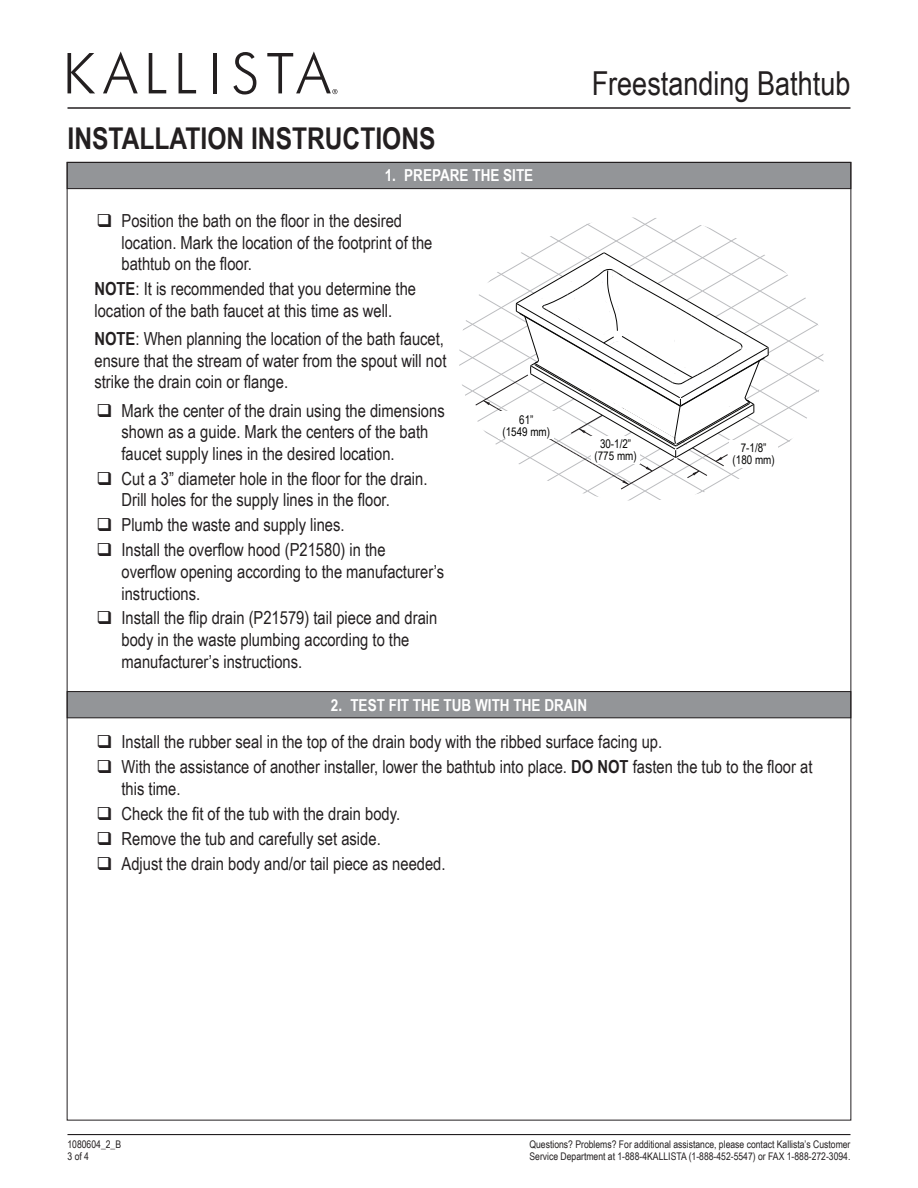
<style>
.page{position:relative;width:918px;height:1188px;background:#fff}
.page>*{position:absolute;margin:0;border:0;box-sizing:border-box;transform-origin:0 0}
.t1{font:33px "Arial Narrow";color:#231f20}
.t2{font:700 30px "Arial Narrow";color:#231f20}
.Install_Steps{font:18px/21.6px "Arial Narrow";color:#231f20}
.Body{font:18px/21.6px "Arial Narrow";color:#231f20}
.t3{font:700 16.5px "Arial Narrow";color:#fff}
.graphic{font:12px/12px "Arial Narrow";color:#050504;text-align:center}
.t4{font:10.5px/12.6px "Arial Narrow";color:#231f20}
.s1{font-weight:700}
</style>
<div class="page">
<svg style="left:68px;top:53px;width:27px;height:40px"></svg>
<svg style="left:103px;top:51px;width:35px;height:42px"></svg>
<svg style="left:149px;top:53px;width:17px;height:40px"></svg>
<svg style="left:179px;top:53px;width:17px;height:40px"></svg>
<hr style="left:213px;top:53px;width:4px;height:40px;background:#231f20">
<svg style="left:233px;top:52px;width:23px;height:42px"></svg>
<svg style="left:267px;top:51px;width:70px;height:43px"></svg>
<hr style="left:68px;top:107px;width:782px;height:2px;background:#231f20">
<hr style="left:68px;top:1134px;width:782px;height:1px;background:#231f20">
<div style="left:67px;top:162px;width:784px;height:27px;background:#939598"></div>
<div style="left:67px;top:162px;width:784px;height:27px;border:1px solid #231f20"></div>
<svg style="left:459px;top:217px;width:365px;height:284px"></svg>
<div style="left:729px;top:440px;width:49px;height:27px;background:#fff"></div>
<svg style="left:475px;top:252px;width:294px;height:238px"></svg>
<div style="left:67px;top:692px;width:784px;height:26px;background:#939598"></div>
<div style="left:67px;top:691px;width:784px;height:27px;border:1px solid #231f20"></div>
<h2 class="t2" style="left:68px;top:115px;width:370px">INSTALLATION INSTRUCTIONS</h2>
<p class="t3" style="left:385px;top:163px;width:150px">1. PREPARE THE SITE</p>
<h1 class="t1" style="left:592px;top:59px;width:260px">Freestanding Bathtub</h1>
<p class="Install_Steps" style="left:122px;top:209px;width:312px">Position the bath on the floor in the desired location. Mark the location of the footprint of the bathtub on the floor.</p>
<p class="Body" style="left:94px;top:277px;width:323px"><span class="s1">NOTE</span>: It is recommended that you determine the location of the bath faucet at this time as well.</p>
<p class="Body" style="left:94px;top:327px;width:353px"><span class="s1">NOTE</span>: When planning the location of the bath faucet, ensure that the stream of water from the spout will not strike the drain coin or flange.</p>
<p class="Install_Steps" style="left:122px;top:399px;width:325px">Mark the center of the drain using the dimensions shown as a guide. Mark the centers of the bath faucet supply lines in the desired location.</p>
<p class="Install_Steps" style="left:122px;top:467px;width:308px">Cut a 3” diameter hole in the floor for the drain.<br>Drill holes for the supply lines in the floor.</p>
<p class="Install_Steps" style="left:122px;top:514px;width:225px">Plumb the waste and supply lines.</p>
<p class="Install_Steps" style="left:122px;top:539px;width:324px">Install the overflow hood (P21580) in the overflow opening according to the manufacturer’s instructions.</p>
<p class="Install_Steps" style="left:122px;top:607px;width:317px">Install the flip drain (P21579) tail piece and drain body in the waste plumbing according to the manufacturer’s instructions.</p>
<p class="t3" style="left:331px;top:692px;width:258px">2. TEST FIT THE TUB WITH THE DRAIN</p>
<p class="Install_Steps" style="left:122px;top:730px;width:542px">Install the rubber seal in the top of the drain body with the ribbed surface facing up.</p>
<p class="Install_Steps" style="left:122px;top:755px;width:692px">With the assistance of another installer, lower the bathtub into place. <span class="s1">DO NOT</span> fasten the tub to the floor at this time.</p>
<p class="Install_Steps" style="left:122px;top:802px;width:280px">Check the fit of the tub with the drain body.</p>
<p class="Install_Steps" style="left:122px;top:827px;width:261px">Remove the tub and carefully set aside.</p>
<p class="Install_Steps" style="left:122px;top:852px;width:326px">Adjust the drain body and/or tail piece as needed.</p>
<p class="graphic" style="left:503px;top:413px;width:49px">61”<br>(1549 mm)</p>
<p class="graphic" style="left:595px;top:438px;width:44px">30-1/2” (775 mm)</p>
<p class="graphic" style="left:733px;top:441px;width:44px">7-1/8” (180 mm)</p>
<p class="t4" style="left:68px;top:1137px;width:55px">1080604_2_B<br>3 of 4</p>
<p class="t4" style="left:529px;top:1137px;width:323px">Questions? Problems? For additional assistance, please contact Kallista’s Customer<br>Service Department at 1-888-4KALLISTA (1-888-452-5547) or FAX 1-888-272-3094.</p>
</div>
